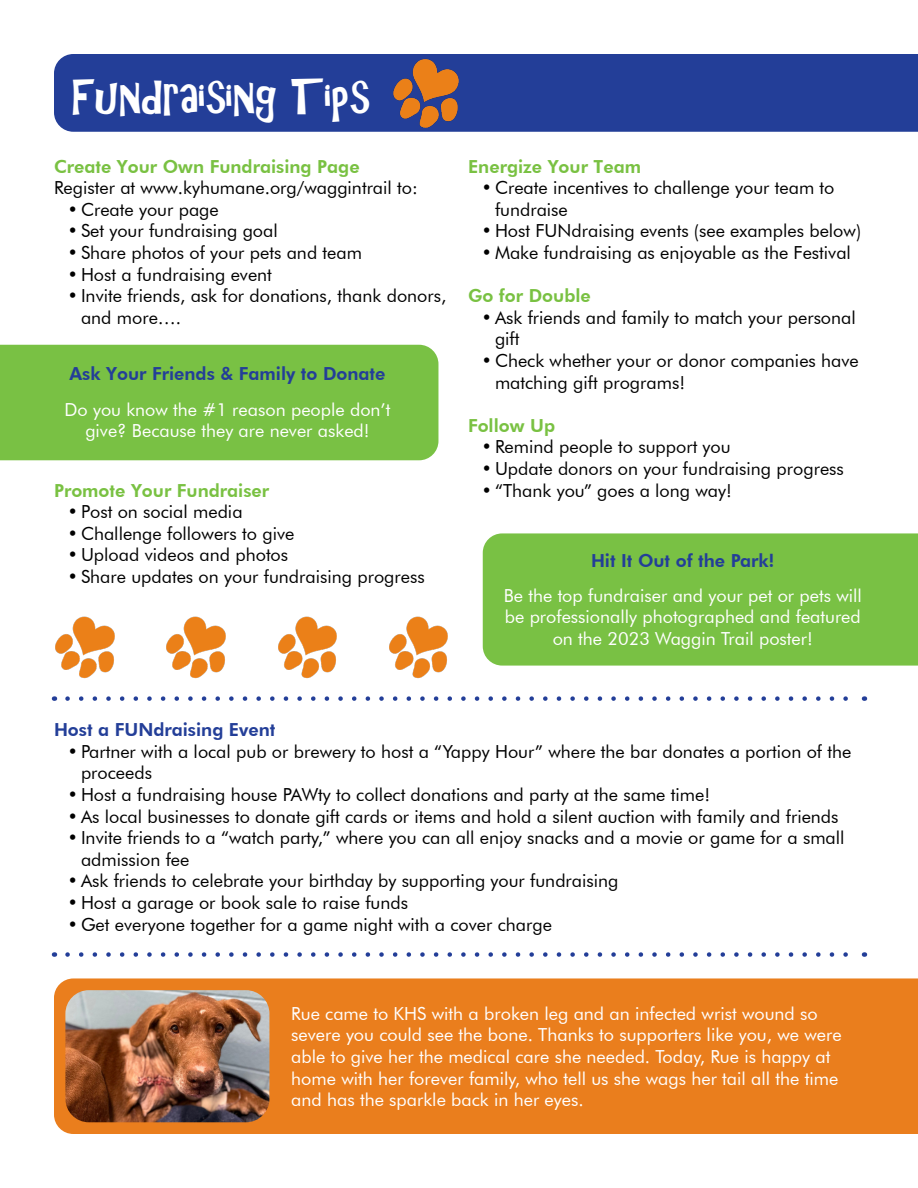
<style>
.page{position:relative;width:918px;height:1188px;background:#fff}
.page>*{position:absolute;margin:0;border:0;box-sizing:border-box;transform-origin:0 0}
.t1{font:45px "ARCHRISTY";color:#fff}
.t2{font:18px/21.6px "Futura BT";color:#000}
.t3{font:18px/21.6px "Futura BT";color:#fff;text-align:center}
.t4{font:800 18px "Futura BT";color:#79c142}
.t5{font:800 18px "Futura BT";color:#233e98}
</style>
<div class="page">
<div style="left:54px;top:54px;width:864px;height:78px;background:#233e98"></div>
<div style="left:0;top:345px;width:438px;height:115px;background:#79c144"></div>
<div style="left:483px;top:533px;width:435px;height:133px;background:#79c144"></div>
<img style="left:392px;top:57px;width:67px;height:72px">
<div style="left:54px;top:978px;width:864px;height:156px;background:#ea7e1d"></div>
<img style="left:65px;top:990px;width:204px;height:132px">
<svg style="left:68px;top:696px;width:780px;height:5px"></svg>
<svg style="left:68px;top:952px;width:780px;height:5px"></svg>
<img style="left:55px;top:616px;width:60px;height:63px">
<img style="left:166px;top:616px;width:60px;height:63px">
<img style="left:389px;top:616px;width:59px;height:63px">
<img style="left:278px;top:616px;width:59px;height:63px">
<p class="t1" style="left:72px;top:71px;width:299px">Fundraising Tips</p>
<p class="t4" style="left:54px;top:155px;width:307px">Create Your Own Fundraising Page</p>
<p class="t2" style="left:54px;top:177px;width:365px">Register at www.kyhumane.org/waggintrail to:</p>
<p class="t2" style="left:68px;top:199px;width:153px">• Create your page</p>
<p class="t2" style="left:68px;top:220px;width:212px">• Set your fundraising goal</p>
<p class="t2" style="left:68px;top:242px;width:296px">• Share photos of your pets and team</p>
<p class="t2" style="left:68px;top:263px;width:206px">• Host a fundraising event</p>
<p class="t2" style="left:81px;top:285px;width:367px;text-indent:-14px">• Invite friends, ask for donations, thank donors, and more….</p>
<p class="t5" style="left:69px;top:363px;width:318px">Ask Your Friends &amp; Family to Donate</p>
<p class="t3" style="left:64px;top:398px;width:328px">Do you know the #1 reason people don’t give? Because they are never asked!</p>
<p class="t4" style="left:54px;top:479px;width:217px">Promote Your Fundraiser</p>
<p class="t2" style="left:68px;top:501px;width:177px">• Post on social media</p>
<p class="t2" style="left:68px;top:523px;width:228px">• Challenge followers to give</p>
<p class="t2" style="left:68px;top:544px;width:222px">• Upload videos and photos</p>
<p class="t2" style="left:68px;top:566px;width:359px">• Share updates on your fundraising progress</p>
<p class="t4" style="left:468px;top:155px;width:175px">Energize Your Team</p>
<p class="t2" style="left:495px;top:177px;width:341px;text-indent:-14px">• Create incentives to challenge your team to fundraise</p>
<p class="t2" style="left:482px;top:220px;width:381px">• Host FUNdraising events (see examples below)</p>
<p class="t2" style="left:482px;top:242px;width:371px">• Make fundraising as enjoyable as the Festival</p>
<p class="t4" style="left:468px;top:285px;width:124px">Go for Double</p>
<p class="t2" style="left:495px;top:307px;width:362px;text-indent:-14px">• Ask friends and family to match your personal gift</p>
<p class="t2" style="left:495px;top:350px;width:365px;text-indent:-14px">• Check whether your or donor companies have matching gift programs!</p>
<p class="t4" style="left:468px;top:415px;width:89px">Follow Up</p>
<p class="t2" style="left:482px;top:436px;width:251px">• Remind people to support you</p>
<p class="t2" style="left:482px;top:458px;width:364px">• Update donors on your fundraising progress</p>
<p class="t2" style="left:482px;top:479px;width:252px">• “Thank you” goes a long way!</p>
<p class="t5" style="left:591px;top:549px;width:185px">Hit It Out of the Park!</p>
<p class="t3" style="left:504px;top:584px;width:360px">Be the top fundraiser and your pet or pets will be professionally photographed and featured on the 2023 Waggin Trail poster!</p>
<p class="t5" style="left:54px;top:719px;width:223px">Host a FUNdraising Event</p>
<p class="t2" style="left:81px;top:740px;width:772px;text-indent:-14px">• Partner with a local pub or brewery to host a “Yappy Hour” where the bar donates a portion of the proceeds</p>
<p class="t2" style="left:68px;top:784px;width:644px">• Host a fundraising house PAWty to collect donations and party at the same time!</p>
<p class="t2" style="left:68px;top:805px;width:773px">• As local businesses to donate gift cards or items and hold a silent auction with family and friends</p>
<p class="t2" style="left:81px;top:827px;width:765px;text-indent:-14px">• Invite friends to a “watch party,” where you can all enjoy snacks and a movie or game for a small admission fee</p>
<p class="t2" style="left:68px;top:870px;width:553px">• Ask friends to celebrate your birthday by supporting your fundraising</p>
<p class="t2" style="left:68px;top:892px;width:342px">• Host a garage or book sale to raise funds</p>
<p class="t2" style="left:68px;top:913px;width:486px">• Get everyone together for a game night with a cover charge</p>
<p class="t3" style="left:291px;top:1003px;width:552px;text-align:left">Rue came to KHS with a broken leg and an infected wrist wound so severe you could see the bone. Thanks to supporters like you, we were able to give her the medical care she needed. Today, Rue is happy at home with her forever family, who tell us she wags her tail all the time and has the sparkle back in her eyes.</p>
</div>
